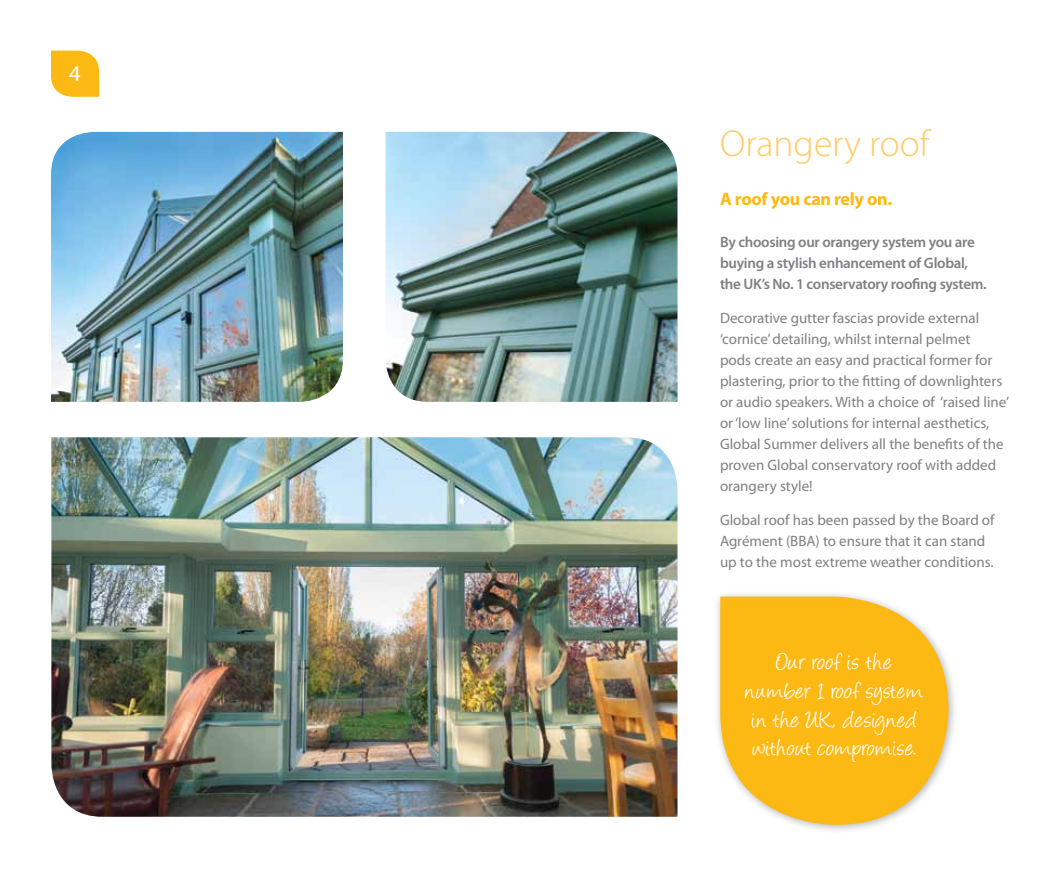
<style>
.page{position:relative;width:1063px;height:893px;background:#fff}
.page>*{position:absolute;margin:0;border:0;box-sizing:border-box;transform-origin:0 0}
.t1{font:300 37.5px "Myriad Pro";color:#ffcb66}
.t2{font:27px/28.5px "Angelina";letter-spacing:.035em;color:#fff;text-align:center}
.t3{font:22.5px "Myriad Pro";color:#fff}
.t4{font:700 18px "Myriad Pro";letter-spacing:-.015em;color:#fdb913}
.t5{font:15px/21px "Myriad Pro";color:#807f83}
.t6{font:600 15px/21px "Myriad Pro";letter-spacing:-.02em;color:#807f83}
</style>
<div class="page">
<img style="left:51px;top:132px;width:292px;height:270px">
<img style="left:51px;top:437px;width:627px;height:380px">
<img style="left:386px;top:132px;width:292px;height:270px">
<svg style="left:51px;top:51px;width:48px;height:46px;background:#fdbe26"></svg>
<div style="left:714px;top:590px;width:244px;height:244px;background:#000;opacity:.3"></div>
<svg style="left:720px;top:597px;width:228px;height:228px;background:#fbc134"></svg>
<h3 class="t3" style="left:69px;top:62px;width:13px">4</h3>
<h1 class="t1" style="left:720px;top:121px;width:211px">Orangery roof</h1>
<p class="t4" style="left:720px;top:187px;width:174px">A roof you can rely on.</p>
<p class="t6" style="left:720px;top:231px;width:268px">By choosing our orangery system you are buying a stylish enhancement of Global, the UK’s No. 1 conservatory roofing system.</p>
<p class="t5" style="left:720px;top:308px;width:291px">Decorative gutter fascias provide external ‘cornice’ detailing, whilst internal pelmet<br>pods create an easy and practical former for plastering, prior to the fitting of downlighters or audio speakers. With a choice of ‘raised line’ or ‘low line’ solutions for internal aesthetics, Global Summer delivers all the benefits of the proven Global conservatory roof with added orangery style!</p>
<p class="t5" style="left:720px;top:509px;width:276px">Global roof has been passed by the Board of<br>Agrément (BBA) to ensure that it can stand up to the most extreme weather conditions.</p>
<h2 class="t2" style="left:746px;top:651px;width:179px">Our roof is the number 1 roof system in the UK, designed without compromise.</h2>
</div>
